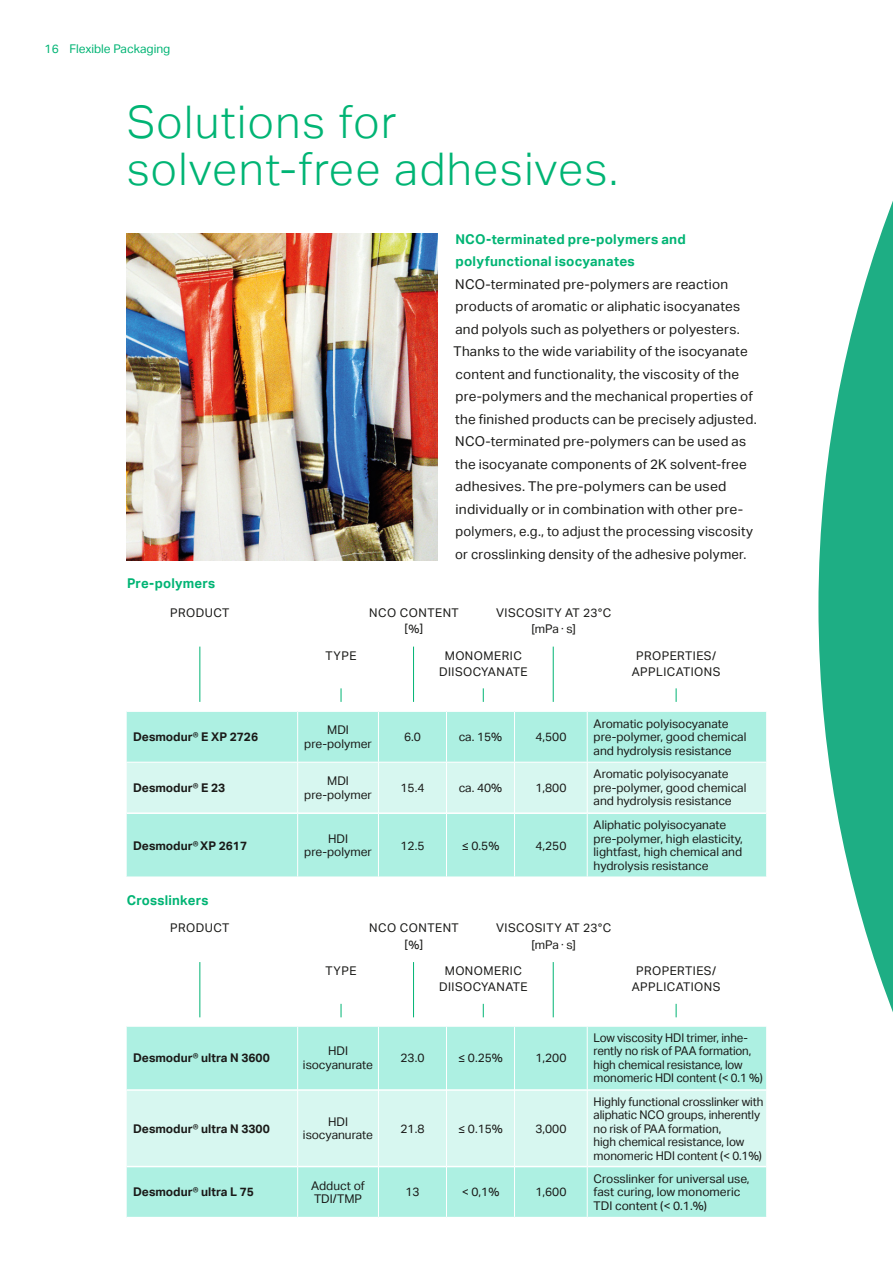
<style>
.page{position:relative;width:893px;height:1263px;background:#fff}
.page>*{position:absolute;margin:0;border:0;box-sizing:border-box;transform-origin:0 0}
.Headline_green{font:300 45px/46.5px "Aktiv Grotesk";letter-spacing:.03em;color:#00b474}
.Copy{font:13.5px/22.5px "Aktiv Grotesk";letter-spacing:.015em;color:#1a1a18}
.Copy_Subhead_green{font:700 13.5px/22.5px "Aktiv Grotesk";letter-spacing:.015em;color:#00b474}
.t1{font:12px/13.5px "Aktiv Grotesk";color:#1a1a18}
.t2{font:12px/16.5px "Aktiv Grotesk";letter-spacing:.04em;color:#1a1a18;text-align:center}
.t3{font:12px/13.5px "Aktiv Grotesk";color:#1a1a18;scale:.96 1}
.t4{font:700 12px "Aktiv Grotesk";color:#1a1a18}
.t5{font:12px "Aktiv Grotesk";color:#00b474}
.s1{font-weight:400}
</style>
<div class="page">
<img style="left:127px;top:234px;width:311px;height:326px">
<div style="left:127px;top:712px;width:639px;height:165px;background:#adf0e2"></div>
<div style="left:127px;top:763px;width:639px;height:49px;background:#d7f7f0"></div>
<hr style="left:127px;top:812px;width:170px;height:2px;background:#fff">
<hr style="left:298px;top:812px;width:80px;height:2px;background:#fff">
<hr style="left:379px;top:812px;width:67px;height:2px;background:#fff">
<hr style="left:447px;top:812px;width:67px;height:2px;background:#fff">
<hr style="left:515px;top:812px;width:72px;height:2px;background:#fff">
<hr style="left:588px;top:812px;width:178px;height:2px;background:#fff">
<hr style="left:297px;top:712px;width:1px;height:50px;background:#fff">
<hr style="left:378px;top:712px;width:1px;height:50px;background:#fff">
<hr style="left:446px;top:712px;width:1px;height:50px;background:#fff">
<hr style="left:514px;top:712px;width:1px;height:50px;background:#fff">
<hr style="left:587px;top:712px;width:1px;height:50px;background:#fff">
<hr style="left:127px;top:762px;width:171px;height:1px;background:#fff">
<hr style="left:298px;top:762px;width:80px;height:1px;background:#fff">
<hr style="left:297px;top:762px;width:1px;height:51px;background:#fff">
<hr style="left:378px;top:762px;width:68px;height:1px;background:#fff">
<hr style="left:378px;top:762px;width:1px;height:51px;background:#fff">
<hr style="left:446px;top:762px;width:68px;height:1px;background:#fff">
<hr style="left:446px;top:762px;width:1px;height:51px;background:#fff">
<hr style="left:514px;top:762px;width:73px;height:1px;background:#fff">
<hr style="left:514px;top:762px;width:1px;height:51px;background:#fff">
<hr style="left:587px;top:762px;width:180px;height:1px;background:#fff">
<hr style="left:587px;top:762px;width:1px;height:51px;background:#fff">
<hr style="left:297px;top:813px;width:1px;height:64px;background:#fff">
<hr style="left:378px;top:813px;width:1px;height:64px;background:#fff">
<hr style="left:446px;top:813px;width:1px;height:64px;background:#fff">
<hr style="left:514px;top:813px;width:1px;height:64px;background:#fff">
<hr style="left:587px;top:813px;width:1px;height:64px;background:#fff">
<div style="left:127px;top:1027px;width:639px;height:190px;background:#adf0e2"></div>
<div style="left:127px;top:1091px;width:639px;height:75px;background:#d7f7f0"></div>
<hr style="left:127px;top:1089px;width:170px;height:2px;background:#fff">
<hr style="left:298px;top:1089px;width:80px;height:2px;background:#fff">
<hr style="left:379px;top:1089px;width:67px;height:2px;background:#fff">
<hr style="left:447px;top:1089px;width:67px;height:2px;background:#fff">
<hr style="left:515px;top:1089px;width:72px;height:2px;background:#fff">
<hr style="left:588px;top:1089px;width:178px;height:2px;background:#fff">
<hr style="left:127px;top:1166px;width:170px;height:1px;background:#fff">
<hr style="left:298px;top:1166px;width:80px;height:1px;background:#fff">
<hr style="left:379px;top:1166px;width:67px;height:1px;background:#fff">
<hr style="left:447px;top:1166px;width:67px;height:1px;background:#fff">
<hr style="left:515px;top:1166px;width:72px;height:1px;background:#fff">
<hr style="left:588px;top:1166px;width:178px;height:1px;background:#fff">
<hr style="left:297px;top:1026px;width:1px;height:64px;background:#fff">
<hr style="left:378px;top:1026px;width:1px;height:64px;background:#fff">
<hr style="left:446px;top:1026px;width:1px;height:64px;background:#fff">
<hr style="left:514px;top:1026px;width:1px;height:64px;background:#fff">
<hr style="left:587px;top:1026px;width:1px;height:64px;background:#fff">
<hr style="left:297px;top:1090px;width:1px;height:76px;background:#fff">
<hr style="left:378px;top:1090px;width:1px;height:76px;background:#fff">
<hr style="left:446px;top:1090px;width:1px;height:76px;background:#fff">
<hr style="left:514px;top:1090px;width:1px;height:76px;background:#fff">
<hr style="left:587px;top:1090px;width:1px;height:76px;background:#fff">
<hr style="left:297px;top:1166px;width:1px;height:51px;background:#fff">
<hr style="left:378px;top:1166px;width:1px;height:51px;background:#fff">
<hr style="left:446px;top:1166px;width:1px;height:51px;background:#fff">
<hr style="left:514px;top:1166px;width:1px;height:51px;background:#fff">
<hr style="left:587px;top:1166px;width:1px;height:51px;background:#fff">
<svg style="left:341px;top:688px;width:1px;height:14px"></svg>
<svg style="left:341px;top:1004px;width:1px;height:13px"></svg>
<svg style="left:483px;top:688px;width:1px;height:14px"></svg>
<svg style="left:483px;top:1004px;width:1px;height:13px"></svg>
<svg style="left:676px;top:688px;width:1px;height:14px"></svg>
<svg style="left:676px;top:1004px;width:1px;height:13px"></svg>
<hr style="left:199px;top:647px;width:1px;height:55px;background:#00b474">
<hr style="left:199px;top:962px;width:1px;height:55px;background:#00b474">
<hr style="left:413px;top:647px;width:1px;height:55px;background:#00b474">
<hr style="left:413px;top:962px;width:1px;height:55px;background:#00b474">
<hr style="left:553px;top:647px;width:1px;height:55px;background:#00b474">
<hr style="left:553px;top:962px;width:1px;height:55px;background:#00b474">
<svg style="left:818px;top:201px;width:75px;height:811px;fill:#1eae84"></svg>
<p class="t5" style="left:45px;top:42px;width:127px">16 Flexible Packaging</p>
<p class="Headline_green" style="left:127px;top:100px;width:493px">Solutions for solvent-free adhesives.</p>
<p class="Copy_Subhead_green" style="left:127px;top:572px;width:90px">Pre-polymers</p>
<p class="t2" style="left:170px;top:604px;width:61px">PRODUCT</p>
<p class="Copy_Subhead_green" style="left:455px;top:228px;width:232px">NCO-terminated pre-polymers and polyfunctional isocyanates</p>
<p class="Copy" style="left:454px;top:273px;width:305px">NCO-terminated pre-polymers are reaction products of aromatic or aliphatic isocyanates and polyols such as polyethers or polyesters.<br>Thanks to the wide variability of the isocyanate content and functionality, the viscosity of the pre-polymers and the mechanical properties of the finished products can be precisely adjusted.<br>NCO-terminated pre-polymers can be used as the isocyanate components of 2K solvent-free adhesives. The pre-polymers can be used individually or in combination with other pre&shy;polymers, e.g., to adjust the processing viscosity or crosslinking density of the adhesive polymer.</p>
<p class="t1" style="left:326px;top:649px;width:32px">TYPE</p>
<p class="t2" style="left:369px;top:604px;width:91px">NCO CONTENT</p>
<p class="t1" style="left:405px;top:622px;width:20px">[%]</p>
<p class="t2" style="left:496px;top:604px;width:117px">VISCOSITY AT 23°C [mPa · s]</p>
<p class="t2" style="left:439px;top:647px;width:90px">MONOMERIC<br>DIISOCYANATE</p>
<p class="t2" style="left:632px;top:647px;width:90px">PROPERTIES/<br>APPLICATIONS</p>
<p class="t4" style="left:133px;top:730px;width:127px">Desmodur<span class="s1">®</span> E XP 2726</p>
<p class="t1" style="left:304px;top:723px;width:69px;text-align:center">MDI pre-polymer</p>
<p class="t1" style="left:404px;top:730px;width:18px">6.0</p>
<p class="t1" style="left:459px;top:730px;width:45px">ca. 15%</p>
<p class="t1" style="left:535px;top:730px;width:33px">4,500</p>
<p class="t4" style="left:133px;top:781px;width:94px">Desmodur<span class="s1">®</span> E 23</p>
<p class="t1" style="left:304px;top:774px;width:69px;text-align:center">MDI pre-polymer</p>
<p class="t1" style="left:400px;top:781px;width:25px">15.4</p>
<p class="t1" style="left:459px;top:781px;width:45px">ca. 40%</p>
<p class="t1" style="left:535px;top:781px;width:33px">1,800</p>
<p class="t4" style="left:133px;top:838px;width:115px">Desmodur<span class="s1">®</span>XP 2617</p>
<p class="t1" style="left:304px;top:832px;width:69px;text-align:center">HDI pre-polymer</p>
<p class="t1" style="left:400px;top:839px;width:25px">12.5</p>
<p class="t1" style="left:462px;top:839px;width:39px">≤ 0.5%</p>
<p class="t1" style="left:535px;top:839px;width:33px">4,250</p>
<p class="Copy_Subhead_green" style="left:127px;top:889px;width:83px">Crosslinkers</p>
<p class="t1" style="left:594px;top:717px;width:154px">Aromatic polyisocyanate pre-polymer, good chemical and hydrolysis resistance</p>
<p class="t1" style="left:594px;top:767px;width:154px">Aromatic polyisocyanate pre-polymer, good chemical and hydrolysis resistance</p>
<p class="t1" style="left:594px;top:818px;width:151px">Aliphatic polyisocyanate pre-polymer, high elasticity, lightfast, high chemical and hydrolysis resistance</p>
<p class="t2" style="left:170px;top:920px;width:61px">PRODUCT</p>
<p class="t2" style="left:369px;top:920px;width:91px">NCO CONTENT</p>
<p class="t1" style="left:405px;top:938px;width:20px">[%]</p>
<p class="t2" style="left:496px;top:920px;width:117px">VISCOSITY AT 23°C [mPa · s]</p>
<p class="t1" style="left:326px;top:964px;width:32px">TYPE</p>
<p class="t2" style="left:439px;top:962px;width:90px">MONOMERIC<br>DIISOCYANATE</p>
<p class="t2" style="left:632px;top:962px;width:90px">PROPERTIES/<br>APPLICATIONS</p>
<p class="t4" style="left:133px;top:1051px;width:138px">Desmodur<span class="s1">®</span> ultra N 3600</p>
<p class="t1" style="left:328px;top:1044px;width:22px">HDI</p>
<p class="t1" style="left:303px;top:1058px;width:72px">isocyanurate</p>
<p class="t1" style="left:400px;top:1051px;width:25px">23.0</p>
<p class="t1" style="left:458px;top:1051px;width:46px">≤ 0.25%</p>
<p class="t1" style="left:535px;top:1051px;width:33px">1,200</p>
<p class="t3" style="left:594px;top:1031px;width:178px">Low viscosity HDI trimer, inhe&shy;rently no risk of PAA formation, high chemical resistance, low monomeric HDI content (&lt; 0.1 %)</p>
<p class="t4" style="left:133px;top:1121px;width:138px">Desmodur<span class="s1">®</span> ultra N 3300</p>
<p class="t1" style="left:328px;top:1115px;width:22px">HDI</p>
<p class="t1" style="left:303px;top:1128px;width:72px">isocyanurate</p>
<p class="t1" style="left:400px;top:1122px;width:25px">21.8</p>
<p class="t1" style="left:458px;top:1122px;width:46px">≤ 0.15%</p>
<p class="t1" style="left:535px;top:1122px;width:33px">3,000</p>
<p class="t1" style="left:594px;top:1095px;width:171px">Highly functional crosslinker with aliphatic NCO groups, inherently no risk of PAA formation,<br>high chemical resistance, low monomeric HDI content (&lt; 0.1%)</p>
<p class="t4" style="left:133px;top:1185px;width:122px">Desmodur<span class="s1">®</span> ultra L 75</p>
<p class="t1" style="left:311px;top:1179px;width:55px">Adduct of</p>
<p class="t1" style="left:314px;top:1192px;width:49px">TDI/TMP</p>
<p class="t1" style="left:405px;top:1185px;width:16px">13</p>
<p class="t1" style="left:462px;top:1185px;width:39px">&lt; 0,1%</p>
<p class="t1" style="left:535px;top:1185px;width:33px">1,600</p>
<p class="t1" style="left:594px;top:1172px;width:157px">Crosslinker for universal use, fast curing, low monomeric<br>TDI content (&lt; 0.1.%)</p>
</div>
